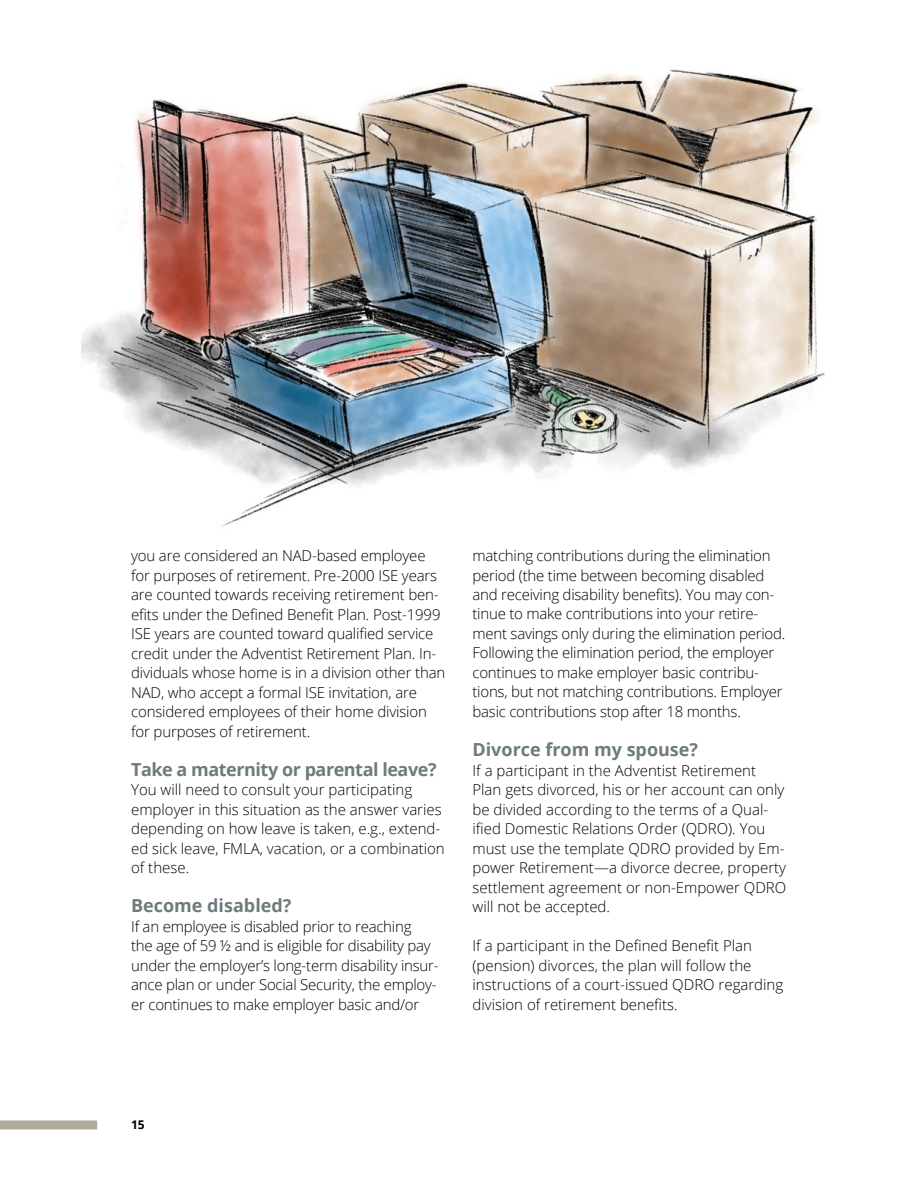
<style>
.page{position:relative;width:918px;height:1188px;background:#fff}
.page>*{position:absolute;margin:0;border:0;box-sizing:border-box;transform-origin:0 0}
.t1{font:700 18px "Open Sans";color:#6d7b7c}
.t2{font:700 18px "Open Sans";letter-spacing:-.025em;color:#6d7b7c}
.t3{font:300 15px/19.5px "Open Sans";letter-spacing:-.01em;color:#000}
.t4{font:700 12px "Open Sans";color:#000}
</style>
<div class="page">
<img style="left:82px;top:69px;width:743px;height:458px">
<div style="left:0;top:1120px;width:97px;height:10px;background:#aeab9d"></div>
<p class="t3" style="left:131px;top:545px;width:316px">you are considered an NAD-based employee for purposes of retirement. Pre-2000 ISE years are counted towards receiving retirement ben&shy;efits under the Defined Benefit Plan. Post-1999<br>ISE years are counted toward qualified service credit under the Adventist Retirement Plan. In&shy;dividuals whose home is in a division other than NAD, who accept a formal ISE invitation, are considered employees of their home division for purposes of retirement.</p>
<p class="t2" style="left:131px;top:756px;width:307px">Take a maternity or parental leave?</p>
<p class="t3" style="left:131px;top:779px;width:315px">You will need to consult your participating employer in this situation as the answer varies depending on how leave is taken, e.g., extend&shy;ed sick leave, FMLA, vacation, or a combination of these.</p>
<p class="t1" style="left:131px;top:893px;width:162px">Become disabled?</p>
<p class="t3" style="left:131px;top:916px;width:309px">If an employee is disabled prior to reaching<br>the age of 59 ½ and is eligible for disability pay under the employer’s long-term disability insur&shy;ance plan or under Social Security, the employ&shy;er continues to make employer basic and/or</p>
<p class="t3" style="left:472px;top:545px;width:314px">matching contributions during the elimination period (the time between becoming disabled and receiving disability benefits). You may con&shy;tinue to make contributions into your retire&shy;ment savings only during the elimination period.<br>Following the elimination period, the employer continues to make employer basic contribu&shy;tions, but not matching contributions. Employer basic contributions stop after 18 months.</p>
<p class="t1" style="left:472px;top:737px;width:227px">Divorce from my spouse?</p>
<p class="t3" style="left:472px;top:760px;width:315px">If a participant in the Adventist Retirement Plan gets divorced, his or her account can only be divided according to the terms of a Qual&shy;ified Domestic Relations Order (QDRO). You must use the template QDRO provided by Em&shy;power Retirement—a divorce decree, property settlement agreement or non-Empower QDRO will not be accepted.</p>
<p class="t3" style="left:472px;top:935px;width:312px">If a participant in the Defined Benefit Plan (pension) divorces, the plan will follow the instructions of a court-issued QDRO regarding division of retirement benefits.</p>
<p class="t4" style="left:131px;top:1116px;width:15px">15</p>
</div>
